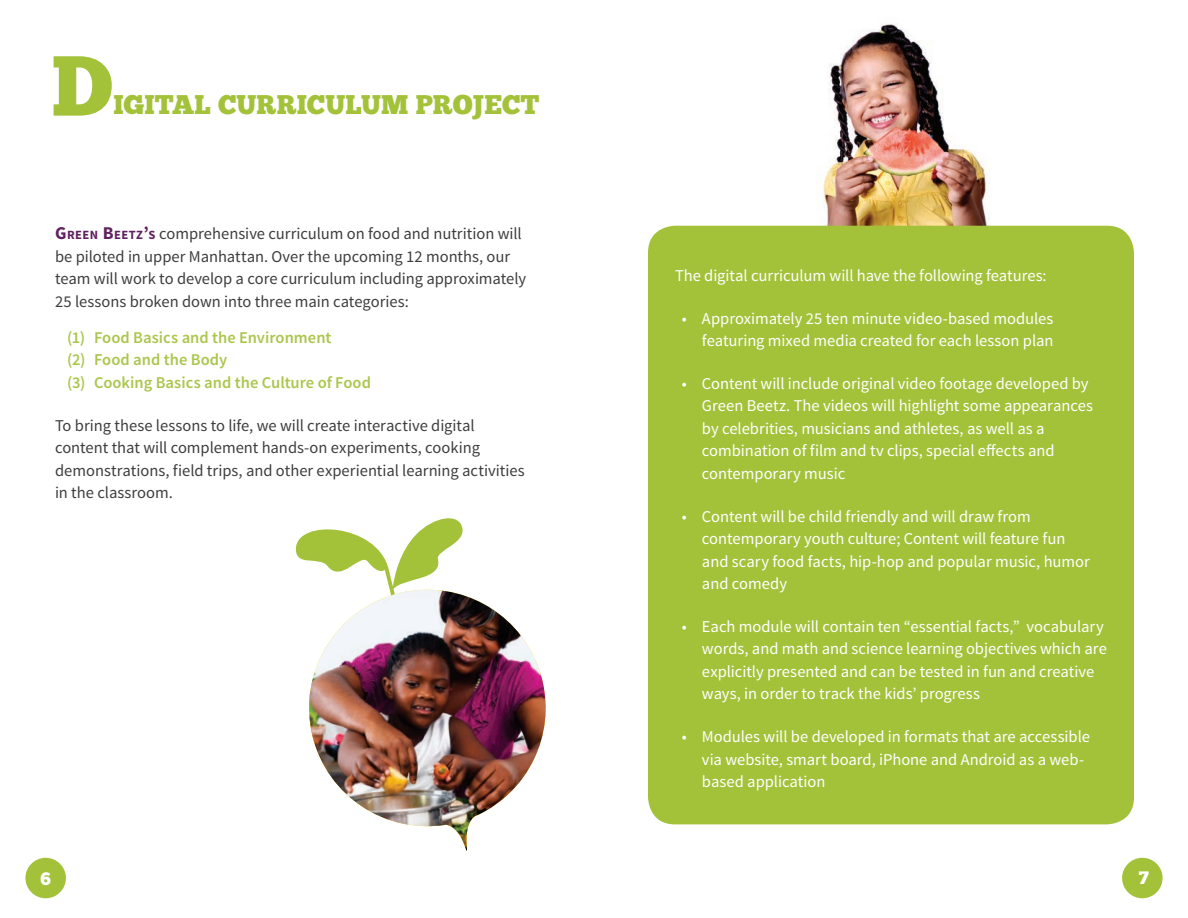
<style>
.page{position:relative;width:1188px;height:918px;background:#fff}
.page>*{position:absolute;margin:0;border:0;box-sizing:border-box;transform-origin:0 0}
.t1{font:84.9px "Chunk Five";color:#a3c23a}
.t2{font:27px "Chunk Five";color:#a3c23a}
.t3{font:18px "Chunk Five";color:#fff}
.t4{font:16.5px/22.5px "Source Sans Pro";letter-spacing:-.005em;color:#fff}
.t5{font:16.5px/22.5px "Source Sans Pro";color:#3e3e3f}
.t6{font:600 16.5px/22.5px "Source Sans Pro";color:#abc64c}
.s1{font-weight:700;font-size:18px;color:#602061}
.s2{font-weight:700;font-size:12.6px;color:#602061}
</style>
<div class="page">
<div style="left:25px;top:858px;width:41px;height:40px;background:#a3c23a;border-radius:50%"></div>
<div style="left:1122px;top:858px;width:41px;height:40px;background:#a3c23a;border-radius:50%"></div>
<img style="left:791px;top:23px;width:222px;height:203px">
<div style="left:648px;top:226px;width:486px;height:598px;background:#a3c23a;border-radius:27px"></div>
<svg style="left:296px;top:518px;width:167px;height:60px"></svg>
<img style="left:309px;top:590px;width:237px;height:261px">
<h1 class="t1" style="left:51px;top:35px;width:63px">D</h1>
<h2 class="t2" style="left:113px;top:89px;width:428px">IGITAL CURRICULUM PROJEC T</h2>
<p class="t5" style="left:55px;top:223px;width:473px"><span class="s1">G</span><span class="s2">REEN</span> <span class="s1">B</span><span class="s2">EETZ</span><span class="s1">’</span><span class="s2">S</span> comprehensive curriculum on food and nutrition will be piloted in upper Manhattan. Over the upcoming 12 months, our team will work to develop a core curriculum including approximately 25 lessons broken down into three main categories:</p>
<p class="t6" style="left:67px;top:326px;width:306px">(1) Food Basics and the Environment<br>(2) Food and the Body<br>(3) Cooking Basics and the Culture of Food</p>
<p class="t5" style="left:55px;top:414px;width:471px">To bring these lessons to life, we will create interactive digital content that will complement hands-on experiments, cooking demonstrations, field trips, and other experiential learning activities in the classroom.</p>
<p class="t4" style="left:675px;top:264px;width:373px">The digital curriculum will have the following features:</p>
<p class="t4" style="left:682px;top:307px;width:373px;text-align:right">• Approximately 25 ten minute video-based modules featuring mixed media created for each lesson plan</p>
<p class="t4" style="left:702px;top:372px;width:393px;text-indent:-20px">• Content will include original video footage developed by Green Beetz. The videos will highlight some appearances by celebrities, musicians and athletes, as well as a combination of film and tv clips, special effects and contemporary music</p>
<p class="t4" style="left:702px;top:505px;width:389px;text-indent:-20px">• Content will be child friendly and will draw from contemporary youth culture; Content will feature fun and scary food facts, hip-hop and popular music, humor and comedy</p>
<p class="t4" style="left:702px;top:615px;width:406px;text-indent:-20px">• Each module will contain ten “essential facts,” vocabulary words, and math and science learning objectives which are explicitly presented and can be tested in fun and creative ways, in order to track the kids’ progress</p>
<p class="t4" style="left:702px;top:726px;width:389px;text-indent:-20px">• Modules will be developed in formats that are accessible via website, smart board, iPhone and Android as a web&shy;based application</p>
<p class="t3" style="left:41px;top:868px;width:12px">6</p>
<p class="t3" style="left:1139px;top:867px;width:12px">7</p>
</div>
